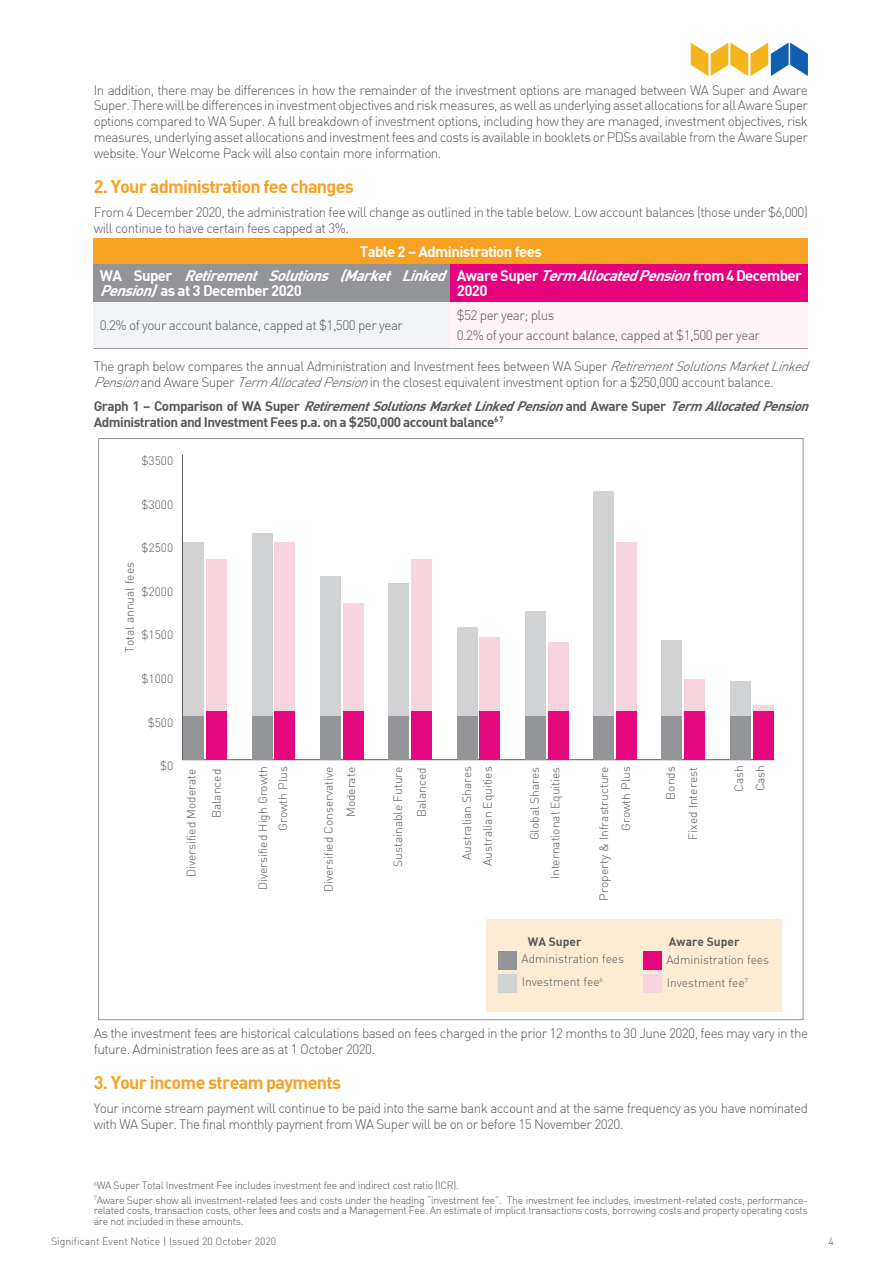
<style>
.page{position:relative;width:893px;height:1263px;background:#fff}
.page>*{position:absolute;margin:0;border:0;box-sizing:border-box;transform-origin:0 0}
.Yellow_heading{font:700 18px "DI Nbek";letter-spacing:-.04em;color:#f8a122}
.t1{font:italic 700 15px/15px "DI Nbek";color:#fff}
.t2{font:700 15px "DI Nbek";letter-spacing:-.04em;color:#fff}
.Yellow_heading-2{font:300 13.5px/15.8px "DI Nbek";letter-spacing:-.04em;color:#57585a}
.t3{font:700 13.5px/15.8px "DI Nbek";letter-spacing:-.04em;color:#57585a}
.t4{font:300 12px/23.2px "DI Nbek";color:#57585a}
.t5{font:700 12px "DI Nbek";color:#57585a}
.t6{font:300 10.5px/10.5px "DI Nbek";letter-spacing:-.03em;color:#57585a;text-align:justify}
.t7{font:300 10.5px "DI Nbek";color:#57585a}
.s1{font-style:normal}
.s2{font-style:italic}
</style>
<div class="page">
<div style="left:94px;top:239px;width:714px;height:25px;background:#f8a122"></div>
<div style="left:94px;top:264px;width:357px;height:38px;background:#939598"></div>
<div style="left:451px;top:264px;width:357px;height:38px;background:#e5007e"></div>
<div style="left:94px;top:302px;width:357px;height:46px;background:#f2f3f4"></div>
<div style="left:451px;top:302px;width:357px;height:46px;background:#fdf4f8"></div>
<hr style="left:94px;top:348px;width:357px;height:1px;background:#939598">
<hr style="left:451px;top:348px;width:357px;height:1px;background:#939598">
<svg style="left:691px;top:43px;width:117px;height:33px"></svg>
<div style="left:486px;top:919px;width:296px;height:93px;background:#fdecd3"></div>
<hr style="left:182px;top:759px;width:592px;height:1px;background:#57585a">
<hr style="left:182px;top:455px;width:1px;height:305px;background:#57585a">
<div style="left:184px;top:542px;width:20px;height:174px;background:#d1d2d4"></div>
<div style="left:206px;top:559px;width:21px;height:153px;background:#f8d4df"></div>
<div style="left:252px;top:533px;width:20px;height:183px;background:#d1d2d4"></div>
<div style="left:275px;top:542px;width:20px;height:170px;background:#f8d4df"></div>
<div style="left:320px;top:577px;width:21px;height:139px;background:#d1d2d4"></div>
<div style="left:343px;top:603px;width:20px;height:109px;background:#f8d4df"></div>
<div style="left:388px;top:583px;width:21px;height:133px;background:#d1d2d4"></div>
<div style="left:411px;top:559px;width:21px;height:153px;background:#f8d4df"></div>
<div style="left:457px;top:627px;width:20px;height:89px;background:#d1d2d4"></div>
<div style="left:480px;top:637px;width:20px;height:75px;background:#f8d4df"></div>
<div style="left:525px;top:612px;width:21px;height:104px;background:#d1d2d4"></div>
<div style="left:548px;top:642px;width:20px;height:70px;background:#f8d4df"></div>
<div style="left:593px;top:492px;width:21px;height:224px;background:#d1d2d4"></div>
<div style="left:616px;top:542px;width:21px;height:170px;background:#f8d4df"></div>
<div style="left:662px;top:640px;width:20px;height:76px;background:#d1d2d4"></div>
<div style="left:684px;top:679px;width:21px;height:33px;background:#f8d4df"></div>
<div style="left:730px;top:681px;width:20px;height:35px;background:#d1d2d4"></div>
<div style="left:753px;top:705px;width:20px;height:7px;background:#f8d4df"></div>
<div style="left:184px;top:716px;width:20px;height:44px;background:#939598"></div>
<div style="left:206px;top:712px;width:21px;height:48px;background:#e5077d"></div>
<div style="left:252px;top:716px;width:20px;height:44px;background:#939598"></div>
<div style="left:275px;top:712px;width:20px;height:48px;background:#e5077d"></div>
<div style="left:320px;top:716px;width:21px;height:44px;background:#939598"></div>
<div style="left:343px;top:712px;width:20px;height:48px;background:#e5077d"></div>
<div style="left:388px;top:716px;width:21px;height:44px;background:#939598"></div>
<div style="left:411px;top:712px;width:21px;height:48px;background:#e5077d"></div>
<div style="left:457px;top:716px;width:20px;height:44px;background:#939598"></div>
<div style="left:480px;top:712px;width:20px;height:48px;background:#e5077d"></div>
<div style="left:525px;top:716px;width:21px;height:44px;background:#939598"></div>
<div style="left:548px;top:712px;width:20px;height:48px;background:#e5077d"></div>
<div style="left:593px;top:716px;width:21px;height:44px;background:#939598"></div>
<div style="left:616px;top:712px;width:21px;height:48px;background:#e5077d"></div>
<div style="left:662px;top:716px;width:20px;height:44px;background:#939598"></div>
<div style="left:684px;top:712px;width:21px;height:48px;background:#e5077d"></div>
<div style="left:730px;top:716px;width:20px;height:44px;background:#939598"></div>
<div style="left:753px;top:712px;width:20px;height:48px;background:#e5077d"></div>
<div style="left:498px;top:951px;width:18px;height:18px;background:#939598"></div>
<div style="left:498px;top:974px;width:18px;height:18px;background:#d1d2d4"></div>
<div style="left:643px;top:951px;width:18px;height:19px;background:#e5077d"></div>
<div style="left:643px;top:975px;width:18px;height:18px;background:#f8d4df"></div>
<p class="Yellow_heading-2" style="left:94px;top:82px;width:716px;text-align:justify">In addition, there may be differences in how the remainder of the investment options are managed between WA Super and Aware Super. There will be differences in investment objectives and risk measures, as well as underlying asset allocations for all Aware Super options compared to WA Super. A full breakdown of investment options, including how they are managed, investment objectives, risk measures, underlying asset allocations and investment fees and costs is available in booklets or PDSs available from the Aware Super website. Your Welcome Pack will also contain more information.</p>
<p class="Yellow_heading" style="left:94px;top:174px;width:262px">2. Your administration fee changes</p>
<p class="Yellow_heading-2" style="left:94px;top:204px;width:716px">From 4 December 2020, the administration fee will change as outlined in the table below. Low account balances (those under $6,000) will continue to have certain fees capped at 3%.</p>
<p class="t2" style="left:360px;top:242px;width:184px">Table 2 – Administration fees</p>
<p class="t1" style="left:100px;top:267px;width:704px"><span class="s1">W A S u p e r</span> Retirement Solutions (Market Linked <span class="s1">A w a r e S u p e r</span> TermAllocatedPension <span class="s1">f r o m 4 D e c e m b e r<br></span>Pension)<span class="s1">as at 3 December 2020</span></p>
<p class="t2" style="left:457px;top:281px;width:32px">2020</p>
<p class="Yellow_heading-2" style="left:457px;top:307px;width:99px">$52 per year; plus</p>
<p class="Yellow_heading-2" style="left:457px;top:327px;width:305px">0.2% of your account balance, capped at $1,500 per year</p>
<p class="Yellow_heading-2" style="left:94px;top:358px;width:722px">The graph below compares the annual Administration and Investment fees between WA Super <span class="s2">RetirementSolutionsMarketLinked<br>Pension</span>and Aware Super <span class="s2">TermAllocatedPension</span>in the closest equivalent investment option for a $250,000 account balance.</p>
<p class="t3" style="left:94px;top:398px;width:722px">G r a p h 1 – C o m p a r i s o n o f W A S u p e r <span class="s2">RetirementSolutionsMarketLinkedPension</span>a n d A w a r e S u p e r <span class="s2">TermAllocatedPension<br></span>Administration and Investment Fees p.a. on a $250,000 account balance<sup>6</sup> <sup>7</sup></p>
<p class="Yellow_heading-2" style="left:100px;top:317px;width:305px">0.2% of your account balance, capped at $1,500 per year</p>
<p class="t4" style="left:142px;top:449px;width:33px">$3500</p>
<p class="t4" style="left:142px;top:493px;width:33px">$3000</p>
<p class="t4" style="left:118px;top:653px;width:92px;rotate:-90deg">Total annual fees</p>
<p class="t4" style="left:142px;top:536px;width:33px">$2500</p>
<p class="t4" style="left:142px;top:580px;width:33px">$2000</p>
<p class="t4" style="left:142px;top:623px;width:33px">$1500</p>
<p class="t4" style="left:142px;top:667px;width:33px">$1000</p>
<p class="t4" style="left:148px;top:710px;width:27px">$500</p>
<p class="t4" style="left:160px;top:754px;width:15px">$0</p>
<p class="t4" style="left:179px;top:877px;width:110px;rotate:-90deg">Diversified Moderate</p>
<p class="t4" style="left:205px;top:818px;width:51px;rotate:-90deg">Balanced</p>
<p class="t4" style="left:251px;top:890px;width:126px;rotate:-90deg">Diversified High Growth</p>
<p class="t4" style="left:271px;top:831px;width:66px;rotate:-90deg">Growth Plus</p>
<p class="t4" style="left:317px;top:892px;width:127px;rotate:-90deg">Diversified Conservative</p>
<p class="t4" style="left:339px;top:817px;width:52px;rotate:-90deg">Moderate</p>
<p class="t4" style="left:386px;top:867px;width:102px;rotate:-90deg">Sustainable Future</p>
<p class="t4" style="left:410px;top:817px;width:51px;rotate:-90deg">Balanced</p>
<p class="t4" style="left:455px;top:860px;width:96px;rotate:-90deg">Australian Shares</p>
<p class="t4" style="left:476px;top:866px;width:101px;rotate:-90deg">Australian Equities</p>
<p class="t4" style="left:523px;top:840px;width:75px;rotate:-90deg">Global Shares</p>
<p class="t4" style="left:543px;top:879px;width:114px;rotate:-90deg">International Equities</p>
<p class="t4" style="left:592px;top:901px;width:136px;rotate:-90deg">Property &amp; Infrastructure</p>
<p class="t4" style="left:614px;top:831px;width:66px;rotate:-90deg">Growth Plus</p>
<p class="t4" style="left:659px;top:800px;width:35px;rotate:-90deg">Bonds</p>
<p class="t4" style="left:681px;top:839px;width:74px;rotate:-90deg">Fixed Interest</p>
<p class="t4" style="left:728px;top:792px;width:29px;line-height:21.5px;rotate:-90deg">Cash<br>Cash</p>
<p class="t5" style="left:528px;top:933px;width:55px">WA Super</p>
<p class="t5" style="left:669px;top:933px;width:72px">Aware Super</p>
<p class="t4" style="left:521px;top:947px;width:104px">Administration fees<br>Investment fee<sup>6</sup></p>
<p class="t4" style="left:666px;top:948px;width:104px">Administration fees<br>Investment fee<sup>7</sup></p>
<p class="Yellow_heading-2" style="left:94px;top:1025px;width:716px">As the investment fees are historical calculations based on fees charged in the prior 12 months to 30 June 2020, fees may vary in the future. Administration fees are as at 1 October 2020.</p>
<p class="Yellow_heading" style="left:94px;top:1070px;width:249px">3. Your income stream payments</p>
<p class="Yellow_heading-2" style="left:94px;top:1100px;width:716px">Your income stream payment will continue to be paid into the same bank account and at the same frequency as you have nominated with WA Super. The final monthly payment from WA Super will be on or before 15 November 2020.</p>
<p class="t6" style="left:94px;top:1180px;width:367px"><sup>6</sup>WA Super Total Investment Fee includes investment fee and indirect cost ratio (ICR).</p>
<p class="t6" style="left:94px;top:1195px;width:716px"><sup>7</sup>Aware Super show all investment-related fees and costs under the heading “investment fee”. The investment fee includes, investment-related costs, performance&shy;related costs, transaction costs, other fees and costs and a Management Fee. An estimate of implicit transactions costs, borrowing costs and property operating costs are not included in these amounts.</p>
<p class="t7" style="left:51px;top:1235px;width:227px">Significant Event Notice | Issued 20 October 2020</p>
<p class="t6" style="left:828px;top:1236px;width:7px">4</p>
</div>
